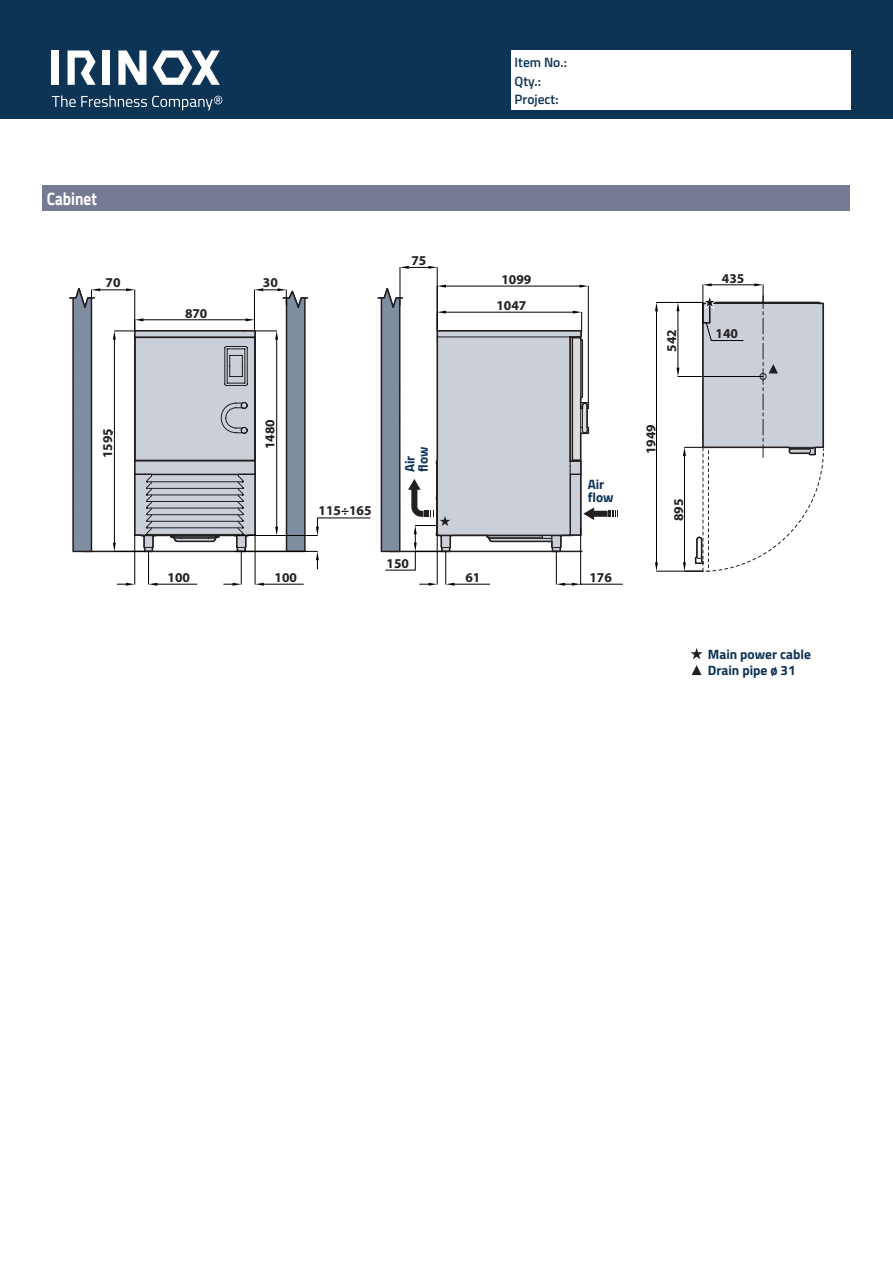
<style>
.page{position:relative;width:893px;height:1263px;background:#fff}
.page>*{position:absolute;margin:0;border:0;box-sizing:border-box;transform-origin:0 0}
.Titoletto{font:700 18px "Titillium";color:#fff;scale:.85 1}
.t1{font:700 13.5px/26.1px "Myriad Pro";color:#231f20;text-align:center}
.testo_descrizione{font:700 13.5px/13.5px "Titillium";color:#0d3355}
.t2{font:600 13.5px/18.8px "Titillium";color:#0d3355}
</style>
<div class="page">
<div style="left:0;top:0;width:893px;height:118px;background:#0d3355"></div>
<div style="left:52px;top:50px;width:7px;height:35px;background:#fff"></div>
<div style="left:102px;top:50px;width:7px;height:35px;background:#fff"></div>
<svg style="left:118px;top:50px;width:28px;height:35px"></svg>
<svg style="left:153px;top:50px;width:67px;height:35px"></svg>
<svg style="left:68px;top:50px;width:28px;height:35px"></svg>
<svg style="left:52px;top:96px;width:170px;height:14px"></svg>
<div style="left:511px;top:51px;width:339px;height:59px;background:#fff"></div>
<hr style="left:437px;top:267px;width:1px;height:64px;background:#000">
<hr style="left:400px;top:267px;width:1px;height:38px;background:#000">
<svg style="left:400px;top:266px;width:37px;height:3px"></svg>
<hr style="left:556px;top:551px;width:1px;height:33px;background:#000">
<hr style="left:580px;top:528px;width:1px;height:56px;background:#000">
<hr style="left:581px;top:584px;width:41px;height:1px;background:#000">
<svg style="left:556px;top:583px;width:25px;height:3px"></svg>
<hr style="left:437px;top:535px;width:1px;height:49px;background:#000">
<hr style="left:445px;top:551px;width:1px;height:33px;background:#000">
<hr style="left:454px;top:584px;width:36px;height:1px;background:#000">
<svg style="left:420px;top:583px;width:17px;height:3px"></svg>
<svg style="left:446px;top:583px;width:8px;height:3px"></svg>
<hr style="left:134px;top:535px;width:1px;height:49px;background:#000">
<hr style="left:148px;top:551px;width:1px;height:33px;background:#000">
<hr style="left:157px;top:584px;width:40px;height:1px;background:#000">
<svg style="left:117px;top:583px;width:18px;height:3px"></svg>
<svg style="left:149px;top:583px;width:8px;height:3px"></svg>
<hr style="left:241px;top:551px;width:1px;height:33px;background:#000">
<hr style="left:255px;top:535px;width:1px;height:49px;background:#000">
<hr style="left:264px;top:584px;width:39px;height:1px;background:#000">
<svg style="left:224px;top:583px;width:17px;height:3px"></svg>
<svg style="left:255px;top:583px;width:9px;height:3px"></svg>
<svg style="left:69px;top:284px;width:549px;height:287px"></svg>
<hr style="left:656px;top:302px;width:47px;height:1px;background:#000">
<hr style="left:656px;top:571px;width:47px;height:1px;background:#000">
<hr style="left:656px;top:311px;width:1px;height:251px;background:#000">
<svg style="left:655px;top:302px;width:3px;height:9px"></svg>
<svg style="left:655px;top:562px;width:3px;height:9px"></svg>
<svg style="left:676px;top:283px;width:148px;height:289px"></svg>
<div style="left:43px;top:186px;width:807px;height:25px;background:#757b93"></div>
<svg style="left:691px;top:648px;width:12px;height:11px"></svg>
<svg style="left:692px;top:665px;width:10px;height:10px"></svg>
<p class="t2" style="left:514px;top:52px;width:54px">Item No.:<br>Qty.:<br>Project:</p>
<p class="Titoletto" style="left:47px;top:185px;width:61px">Cabinet</p>
<p class="t1" style="left:106px;top:269px;width:16px">70</p>
<p class="t1" style="left:263px;top:269px;width:16px">30</p>
<p class="t1" style="left:185px;top:300px;width:24px">870</p>
<p class="t1" style="left:94px;top:458px;width:31px;rotate:-90deg">1595</p>
<p class="t1" style="left:257px;top:449px;width:31px;rotate:-90deg">1480</p>
<p class="t1" style="left:411px;top:247px;width:16px">75</p>
<p class="t1" style="left:319px;top:497px;width:55px">115÷165</p>
<p class="testo_descrizione" style="left:402px;top:472px;width:28px;rotate:-90deg">Air flow</p>
<p class="t1" style="left:387px;top:550px;width:24px">150</p>
<p class="t1" style="left:496px;top:266px;width:37px">1099<br>1047</p>
<p class="testo_descrizione" style="left:588px;top:476px;width:28px">Air flow</p>
<p class="t1" style="left:168px;top:564px;width:24px">100</p>
<p class="t1" style="left:274px;top:564px;width:24px">100</p>
<p class="t1" style="left:465px;top:564px;width:16px">61</p>
<p class="t1" style="left:589px;top:564px;width:24px">176</p>
<p class="t1" style="left:722px;top:265px;width:24px">435</p>
<p class="t1" style="left:658px;top:352px;width:24px;rotate:-90deg">542</p>
<p class="t1" style="left:715px;top:320px;width:24px">140</p>
<p class="t1" style="left:637px;top:454px;width:31px;rotate:-90deg">1949</p>
<p class="t1" style="left:665px;top:521px;width:24px;rotate:-90deg">895</p>
<p class="testo_descrizione" style="left:708px;top:647px;width:105px">Main power cable</p>
<p class="testo_descrizione" style="left:708px;top:663px;width:89px">Drain pipe ø 31</p>
</div>
